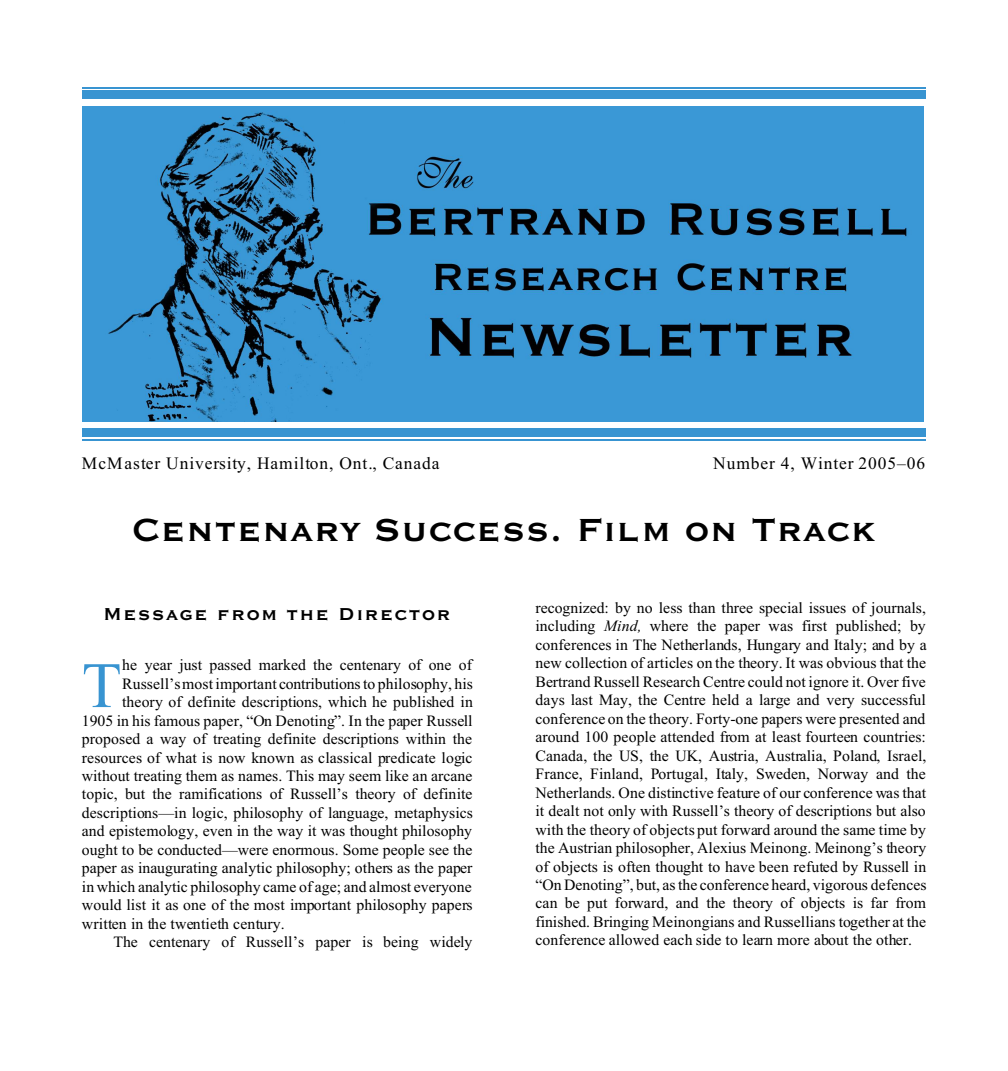
<style>
.page{position:relative;width:1008px;height:1071px;background:#fff}
.page>*{position:absolute;margin:0;border:0;box-sizing:border-box;transform-origin:0 0}
.t1{font:64.75px "Times New Roman";color:#3894d1}
.t2{font:42px "Copprpl Goth Bd BT";color:#000}
.t3{font:22.75px "Copprpl Goth Bd BT";letter-spacing:.045em;color:#000}
.t4{font:17.5px "Times New Roman";letter-spacing:.055em;color:#000}
.t5{font:15.75px/18.6px "Times New Roman";color:#000;text-align:justify}
.s1{font-style:italic}
</style>
<div class="page">
<div style="left:82px;top:90px;width:844px;height:9px;background:#3894d1"></div>
<div style="left:82px;top:429px;width:844px;height:8px;background:#3894d1"></div>
<hr style="left:82px;top:87px;width:844px;height:2px;background:#3894d1">
<hr style="left:82px;top:439px;width:844px;height:1px;background:#3894d1">
<img style="left:82px;top:107px;width:842px;height:315px">
<p class="t4" style="left:82px;top:457px;width:359px">McMaster University, Hamilton, Ont., Canada</p>
<p class="t4" style="left:713px;top:457px;width:214px">Number 4, Winter 2005–06</p>
<h2 class="t2" style="left:132px;top:509px;width:746px">Centenary Success. Film on Track</h2>
<h3 class="t3" style="left:103px;top:602px;width:349px">Message from the Director</h3>
<h1 class="t1" style="left:82px;top:662px;width:41px">T</h1>
<p class="t5" style="left:122px;top:657px;width:351px">he year just passed marked the centenary of one of</p>
<p class="t5" style="left:122px;top:676px;width:352px">Russell’s most important contributions to philosophy, his</p>
<p class="t5" style="left:122px;top:694px;width:352px">theory of definite descriptions, which he published in</p>
<p class="t5" style="left:82px;top:713px;width:392px">1905 in his famous paper, “On Denoting”. In the paper Russell</p>
<p class="t5" style="left:82px;top:731px;width:392px">proposed a way of treating definite descriptions within the</p>
<p class="t5" style="left:82px;top:749px;width:392px">resources of what is now known as classical predicate logic</p>
<p class="t5" style="left:82px;top:768px;width:392px">without treating them as names. This may seem like an arcane</p>
<p class="t5" style="left:82px;top:786px;width:392px">topic, but the ramifications of Russell’s theory of definite</p>
<p class="t5" style="left:82px;top:805px;width:393px">descriptions—in logic, philosophy of language, metaphysics</p>
<p class="t5" style="left:82px;top:823px;width:392px">and epistemology, even in the way it was thought philosophy</p>
<p class="t5" style="left:82px;top:842px;width:392px">ought to be conducted—were enormous. Some people see the</p>
<p class="t5" style="left:82px;top:860px;width:392px">paper as inaugurating analytic philosophy; others as the paper</p>
<p class="t5" style="left:82px;top:879px;width:391px">in which analytic philosophy came of age; and almost everyone</p>
<p class="t5" style="left:82px;top:897px;width:392px">would list it as one of the most important philosophy papers</p>
<p class="t5" style="left:82px;top:916px;width:205px">written in the twentieth century.</p>
<p class="t5" style="left:113px;top:934px;width:360px">The centenary of Russell’s paper is being widely</p>
<p class="t5" style="left:536px;top:600px;width:393px">recognized: by no less than three special issues of journals, including <span class="s1">Mind,</span> where the paper was first published; by conferences in The Netherlands, Hungary and Italy; and by a new collection of articles on the theory. It was obvious that the Bertrand Russell Research Centre could not ignore it. Over five days last May, the Centre held a large and very successful conference on the theory. Forty-one papers were presented and around 100 people attended from at least fourteen countries:<br>Canada, the US, the UK, Austria, Australia, Poland, Israel, France, Finland, Portugal, Italy, Sweden, Norway and the Netherlands. One distinctive feature of our conference was that it dealt not only with Russell’s theory of descriptions but also with the theory of objects put forward around the same time by the Austrian philosopher, Alexius Meinong. Meinong’s theory of objects is often thought to have been refuted by Russell in “On Denoting”, but, as the conference heard, vigorous defences can be put forward, and the theory of objects is far from finished. Bringing Meinongians and Russellians together at the conference allowed each side to learn more about the other.</p>
</div>
